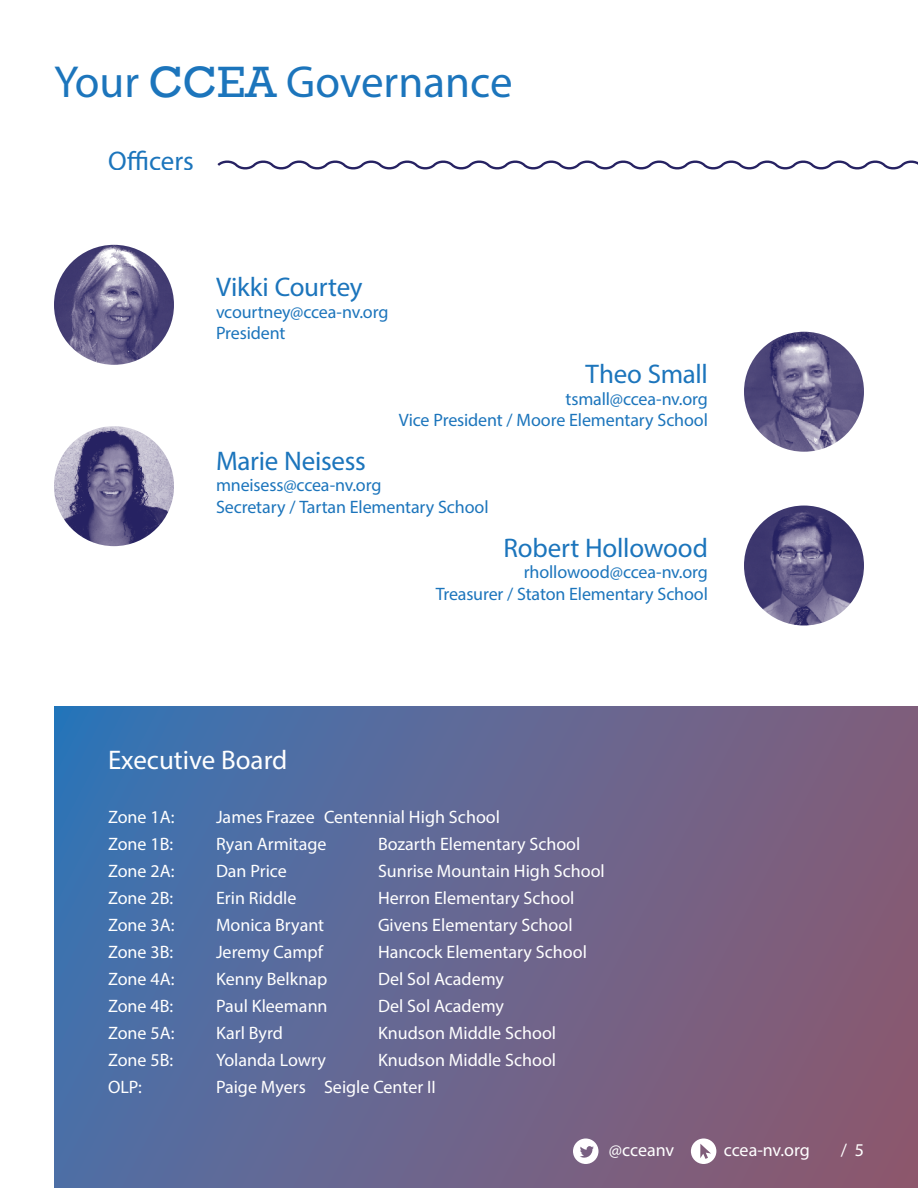
<style>
.page{position:relative;width:918px;height:1188px;background:#fff}
.page>*{position:absolute;margin:0;border:0;box-sizing:border-box;transform-origin:0 0}
.t1{font:45px "Myriad Pro";color:#1c75bc}
.t2{font:27px "Myriad Pro";letter-spacing:-.01em;color:#1c75bc}
.t3{font:27px "Myriad Pro";color:#fff}
.t4{font:18px "Myriad Pro";color:#fff}
.t5{font:18px/21.6px "Myriad Pro";letter-spacing:-.01em;color:#1c75bc}
.s1{font-family:"Rockwell"}
</style>
<div class="page">
<svg style="left:54px;top:707px;width:864px;height:481px;background:#666690"></svg>
<img style="left:54px;top:245px;width:120px;height:120px;border-radius:60px">
<img style="left:744px;top:332px;width:120px;height:120px;border-radius:60px">
<img style="left:744px;top:506px;width:120px;height:120px;border-radius:60px">
<img style="left:54px;top:426px;width:120px;height:120px;border-radius:60px">
<svg style="left:217px;top:160px;width:701px;height:10px"></svg>
<svg style="left:573px;top:1139px;width:26px;height:25px"></svg>
<svg style="left:691px;top:1138px;width:25px;height:26px"></svg>
<h1 class="t1" style="left:54px;top:54px;width:460px">Your <span class="s1">CCEA</span> Governance</h1>
<h2 class="t2" style="left:108px;top:144px;width:88px">Officers</h2>
<h2 class="t2" style="left:216px;top:270px;width:148px">Vikki Courtey</h2>
<p class="t5" style="left:216px;top:301px;width:174px">vcourtney@ccea-nv.org<br>President</p>
<h2 class="t2" style="left:586px;top:357px;width:124px">Theo Small</h2>
<p class="t5" style="left:399px;top:387px;width:311px;text-align:right">tsmall@ccea-nv.org<br>Vice President / Moore Elementary School</p>
<h2 class="t2" style="left:216px;top:444px;width:151px">Marie Neisess</h2>
<p class="t5" style="left:216px;top:474px;width:274px">mneisess@ccea-nv.org<br>Secretary / Tartan Elementary School</p>
<h2 class="t2" style="left:504px;top:531px;width:206px">Robert Hollowood</h2>
<p class="t5" style="left:436px;top:561px;width:274px;text-align:right">rhollowood@ccea-nv.org<br>Treasurer / Staton Elementary School</p>
<h2 class="t3" style="left:108px;top:743px;width:181px">Executive Board</h2>
<p class="t4" style="left:108px;top:805px;width:68px">Zone 1A:</p>
<p class="t4" style="left:216px;top:805px;width:286px">James Frazee Centennial High School</p>
<p class="t4" style="left:108px;top:832px;width:67px">Zone 1B:</p>
<p class="t4" style="left:216px;top:832px;width:112px">Ryan Armitage</p>
<p class="t4" style="left:378px;top:832px;width:204px">Bozarth Elementary School</p>
<p class="t4" style="left:108px;top:859px;width:68px">Zone 2A:</p>
<p class="t4" style="left:216px;top:859px;width:72px">Dan Price</p>
<p class="t4" style="left:378px;top:859px;width:228px">Sunrise Mountain High School</p>
<p class="t4" style="left:108px;top:886px;width:67px">Zone 2B:</p>
<p class="t4" style="left:216px;top:886px;width:82px">Erin Riddle</p>
<p class="t4" style="left:378px;top:886px;width:198px">Herron Elementary School</p>
<p class="t4" style="left:108px;top:913px;width:68px">Zone 3A:</p>
<p class="t4" style="left:216px;top:913px;width:110px">Monica Bryant</p>
<p class="t4" style="left:378px;top:913px;width:196px">Givens Elementary School</p>
<p class="t4" style="left:108px;top:940px;width:67px">Zone 3B:</p>
<p class="t4" style="left:216px;top:940px;width:108px">Jeremy Campf</p>
<p class="t4" style="left:378px;top:940px;width:210px">Hancock Elementary School</p>
<p class="t4" style="left:108px;top:967px;width:68px">Zone 4A:</p>
<p class="t4" style="left:216px;top:967px;width:113px">Kenny Belknap</p>
<p class="t4" style="left:378px;top:967px;width:128px">Del Sol Academy</p>
<p class="t4" style="left:108px;top:994px;width:67px">Zone 4B:</p>
<p class="t4" style="left:216px;top:994px;width:113px">Paul Kleemann</p>
<p class="t4" style="left:378px;top:994px;width:128px">Del Sol Academy</p>
<p class="t4" style="left:108px;top:1021px;width:68px">Zone 5A:</p>
<p class="t4" style="left:216px;top:1021px;width:68px">Karl Byrd</p>
<p class="t4" style="left:378px;top:1021px;width:180px">Knudson Middle School</p>
<p class="t4" style="left:108px;top:1048px;width:67px">Zone 5B:</p>
<p class="t4" style="left:216px;top:1048px;width:111px">Yolanda Lowry</p>
<p class="t4" style="left:378px;top:1048px;width:180px">Knudson Middle School</p>
<p class="t4" style="left:108px;top:1075px;width:36px">OLP:</p>
<p class="t4" style="left:216px;top:1075px;width:221px">Paige Myers Seigle Center II</p>
<p class="t4" style="left:609px;top:1139px;width:67px">@cceanv</p>
<p class="t4" style="left:724px;top:1139px;width:88px">ccea-nv.org</p>
<p class="t4" style="left:841px;top:1139px;width:25px">/ 5</p>
</div>
